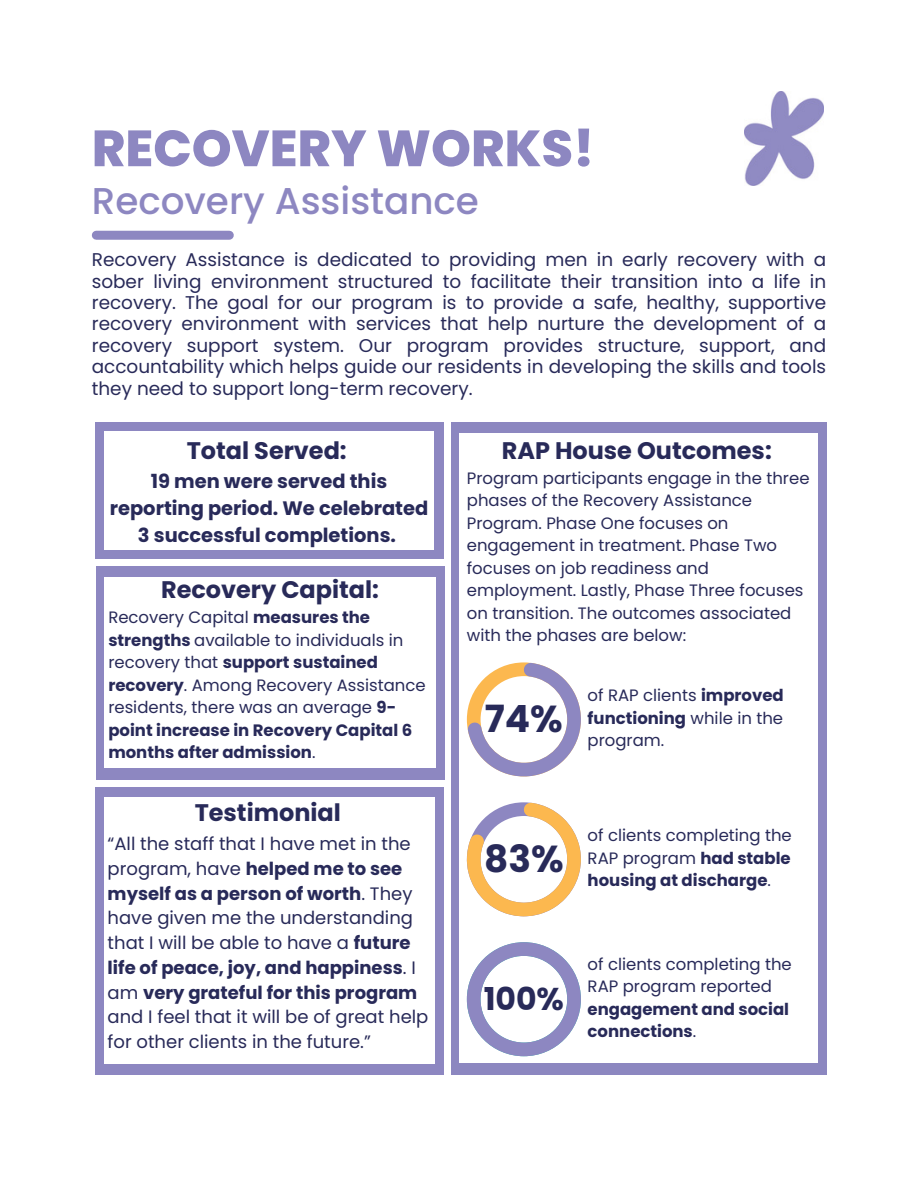
<style>
.page{position:relative;width:918px;height:1188px;background:#fff}
.page>*{position:absolute;margin:0;border:0;box-sizing:border-box;transform-origin:0 0}
.t1{font:800 50.85px "Poppins";color:#8d87c1}
.t2{font:700 37.5px "Poppins";color:#282a59}
.t3{font:500 37.35px "Poppins";color:#8d87c1}
.t4{font:700 31.5px "Poppins";color:#282a59}
.t5{font:700 24px "Poppins";color:#282a59}
.t6{font:700 19.5px/27px "Poppins";color:#282a59;text-align:center}
.t7{font:18.45px/21.3px "Poppins";color:#282a59;text-align:justify}
.t8{font:18px/24.8px "Poppins";color:#282a59}
.t9{font:16.5px/22.5px "Poppins";color:#282a59}
.s1{font-weight:700}
</style>
<div class="page">
<div style="left:96px;top:231px;width:133px;height:9px;background:#8d87c1"></div>
<div style="left:451px;top:423px;width:375px;height:652px;background:#8c87c0"></div>
<div style="left:459px;top:434px;width:358px;height:629px;background:#fff"></div>
<div style="left:96px;top:566px;width:348px;height:213px;background:#8d87c1"></div>
<div style="left:105px;top:577px;width:331px;height:191px;background:#fff"></div>
<div style="left:95px;top:787px;width:348px;height:288px;background:#8d87c1"></div>
<div style="left:104px;top:797px;width:331px;height:267px;background:#fff"></div>
<div style="left:95px;top:423px;width:348px;height:136px;background:#8d87c1"></div>
<div style="left:105px;top:431px;width:329px;height:119px;background:#fff"></div>
<svg style="left:467px;top:662px;width:114px;height:114px"></svg>
<svg style="left:467px;top:802px;width:114px;height:114px"></svg>
<svg style="left:467px;top:942px;width:114px;height:114px"></svg>
<img style="left:744px;top:92px;width:80px;height:93px">
<h1 class="t1" style="left:92px;top:113px;width:504px">RECOVERY WORKS!</h1>
<p class="t3" style="left:92px;top:175px;width:389px">Recovery Assistance</p>
<h2 class="t7" style="left:92px;top:249px;width:736px">Recovery Assistance is dedicated to providing men in early recovery with a sober living environment structured to facilitate their transition into a life in recovery. The goal for our program is to provide a safe, healthy, supportive recovery environment with services that help nurture the development of a recovery support system. Our program provides structure, support, and accountability which helps guide our residents in developing the skills and tools they need to support long-term recovery.</h2>
<h6 class="t5" style="left:187px;top:434px;width:162px">Total Served:</h6>
<h4 class="t6" style="left:110px;top:468px;width:320px">19 men were served this reporting period. We celebrated<br>3 successful completions.</h4>
<p class="t5" style="left:161px;top:573px;width:219px">Recovery Capital:</p>
<p class="t9" style="left:108px;top:606px;width:319px">Recovery Capital <span class="s1">measures the strengths</span> available to individuals in recovery that <span class="s1">support sustained recovery</span>. Among Recovery Assistance residents, there was an average <span class="s1">9- point increase in Recovery Capital 6 months after admission</span>.</p>
<h5 class="t5" style="left:195px;top:795px;width:148px">Testimonial</h5>
<h2 class="t8" style="left:108px;top:832px;width:322px">“All the staff that I have met in the program, have <span class="s1">helped me to see myself as a person of worth</span>. They have given me the understanding that I will be able to have a <span class="s1">future life of peace, joy, and happiness</span>. I am <span class="s1">very grateful for this program </span>and I feel that it will be of great help for other clients in the future.”</h2>
<h4 class="t5" style="left:502px;top:434px;width:272px">RAP House Outcomes:</h4>
<p class="t9" style="left:467px;top:467px;width:344px">Program participants engage in the three phases of the Recovery Assistance Program. Phase One focuses on engagement in treatment. Phase Two focuses on job readiness and employment. Lastly, Phase Three focuses on transition. The outcomes associated with the phases are below:</p>
<h4 class="t2" style="left:485px;top:692px;width:80px">74%</h4>
<h4 class="t9" style="left:588px;top:684px;width:198px;text-align:justify">of RAP clients <span class="s1">improved functioning</span> while in the program.</h4>
<p class="t2" style="left:484px;top:832px;width:81px">83%</p>
<h2 class="t9" style="left:588px;top:824px;width:206px;text-align:justify">of clients completing the RAP program <span class="s1">had stable housing at discharge</span>.</h2>
<p class="t4" style="left:484px;top:977px;width:82px">100%</p>
<h6 class="t9" style="left:588px;top:953px;width:206px">of clients completing the<br>RAP program reported <span class="s1">engagement and social connections</span>.</h6>
</div>
